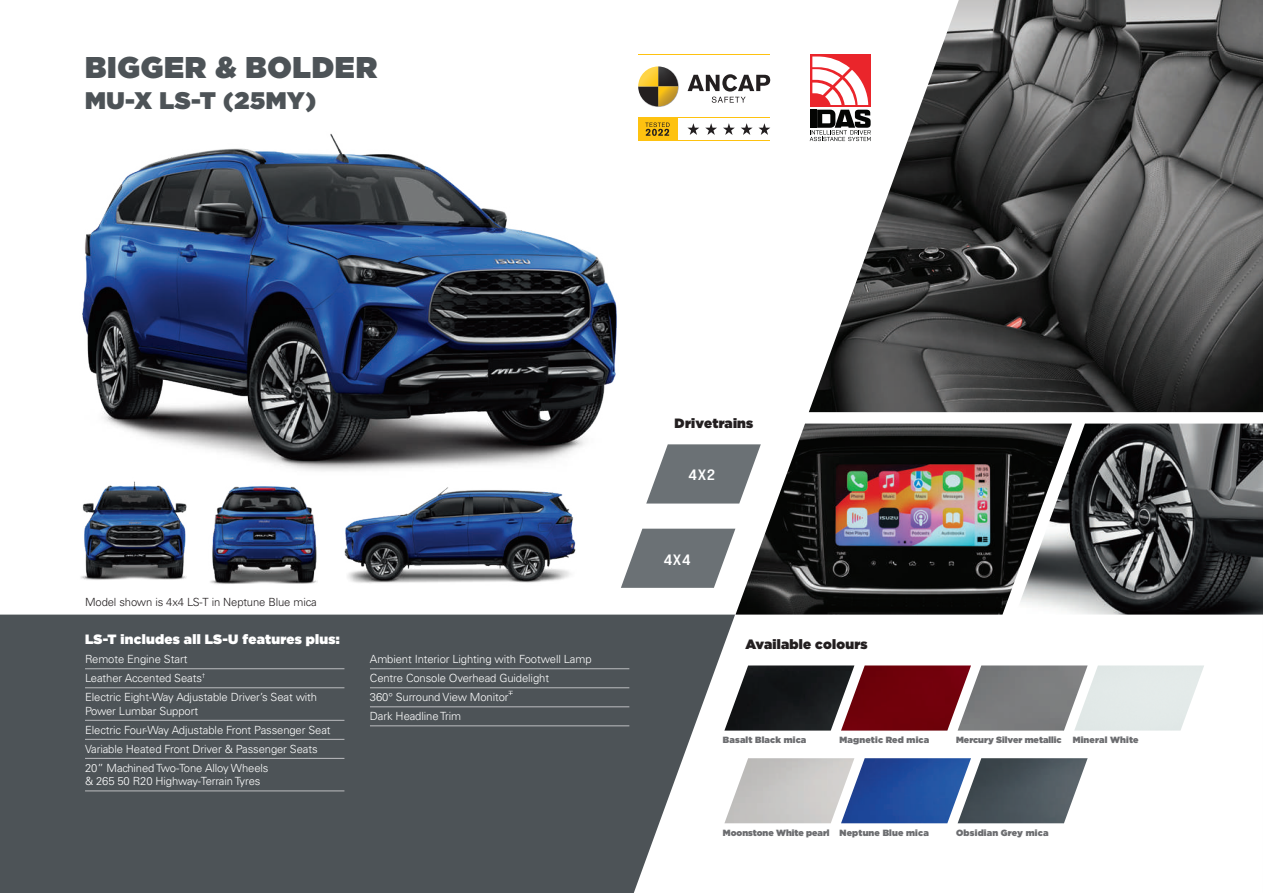
<style>
.page{position:relative;width:1263px;height:893px;background:#fff}
.page>*{position:absolute;margin:0;border:0;box-sizing:border-box;transform-origin:0 0}
.t1{font:900 30px "Gotham";letter-spacing:.025em;color:#4d5357}
.t2{font:900 24px "Gotham";letter-spacing:.025em;color:#4d5357}
.t3{font:15px "Bebas Neue Pro Exp Bd";letter-spacing:.045em;color:#fff;scale:1.1 1}
.t4{font:900 13.5px "Gotham";letter-spacing:.02em;color:#fff}
.t5{font:900 13.5px "Gotham";letter-spacing:.02em;color:#231f20}
.t6{font:300 11.25px/19px "Univers LT Std";letter-spacing:-.01em;color:#fff}
.t7{font:300 11.25px "Univers LT Std";letter-spacing:-.01em;color:#231f20}
.t8{font:900 9px "Gotham";letter-spacing:.02em;color:#6c6d70}
.t9{font:900 9px "Gotham";color:#6c6d70}
</style>
<div class="page">
<svg style="left:0;top:615px;width:735px;height:278px;background:#585e62"></svg>
<hr style="left:85px;top:668px;width:259px;height:1px;background:#bcbdc0">
<hr style="left:85px;top:687px;width:259px;height:1px;background:#bcbdc0">
<hr style="left:85px;top:720px;width:259px;height:1px;background:#bcbdc0">
<hr style="left:85px;top:739px;width:259px;height:1px;background:#bcbdc0">
<hr style="left:85px;top:758px;width:259px;height:1px;background:#bcbdc0">
<hr style="left:85px;top:791px;width:259px;height:1px;background:#bcbdc0">
<hr style="left:370px;top:668px;width:259px;height:1px;background:#bcbdc0">
<hr style="left:370px;top:687px;width:259px;height:1px;background:#bcbdc0">
<hr style="left:370px;top:707px;width:259px;height:1px;background:#bcbdc0">
<hr style="left:370px;top:726px;width:259px;height:1px;background:#bcbdc0">
<svg style="left:508px;top:691px;width:5px;height:4px"></svg>
<svg style="left:646px;top:444px;width:89px;height:60px;background:#7f8487"></svg>
<svg style="left:621px;top:529px;width:114px;height:59px"></svg>
<img style="left:809px;top:0;width:454px;height:412px">
<img style="left:82px;top:133px;width:535px;height:338px">
<img style="left:1072px;top:424px;width:191px;height:191px">
<img style="left:735px;top:424px;width:337px;height:191px">
<div style="left:810px;top:54px;width:61px;height:53px;background:#ea252b"></div>
<svg style="left:810px;top:57px;width:61px;height:84px"></svg>
<div style="left:638px;top:117px;width:39px;height:24px;background:#fec210"></div>
<hr style="left:638px;top:117px;width:132px;height:1px;background:#fec210">
<hr style="left:638px;top:141px;width:132px;height:1px;background:#fec210">
<hr style="left:638px;top:54px;width:132px;height:1px;background:#fec210">
<svg style="left:687px;top:123px;width:12px;height:12px"></svg>
<svg style="left:705px;top:123px;width:12px;height:12px"></svg>
<svg style="left:723px;top:123px;width:12px;height:12px"></svg>
<svg style="left:741px;top:123px;width:11px;height:12px"></svg>
<svg style="left:758px;top:123px;width:12px;height:12px"></svg>
<svg style="left:688px;top:74px;width:82px;height:29px"></svg>
<svg style="left:637px;top:66px;width:42px;height:41px"></svg>
<svg style="left:638px;top:66px;width:40px;height:40px"></svg>
<svg style="left:645px;top:122px;width:25px;height:14px"></svg>
<img style="left:724px;top:665px;width:117px;height:66px">
<img style="left:971px;top:665px;width:117px;height:66px">
<img style="left:841px;top:665px;width:130px;height:66px">
<img style="left:724px;top:758px;width:117px;height:65px">
<img style="left:971px;top:758px;width:117px;height:65px">
<img style="left:841px;top:758px;width:130px;height:65px">
<img style="left:81px;top:481px;width:106px;height:99px">
<img style="left:210px;top:486px;width:108px;height:98px">
<img style="left:344px;top:487px;width:232px;height:96px">
<h1 class="t1" style="left:85px;top:46px;width:294px">BIGGER &amp; BOLDER</h1>
<h2 class="t2" style="left:85px;top:83px;width:233px">MU-X LS-T (25MY)</h2>
<p class="t7" style="left:85px;top:595px;width:233px">Model shown is 4x4 LS-T in Neptune Blue mica</p>
<p class="t4" style="left:85px;top:630px;width:256px">LS-T includes all LS-U features plus:</p>
<p class="t6" style="left:85px;top:649px;width:234px">Remote Engine Start<br>Leather Accented Seats<sup>†<br></sup>Electric Eight-Way Adjustable Driver’s Seat with</p>
<p class="t6" style="left:85px;top:701px;width:247px">Power Lumbar Support<br>Electric Four-Way Adjustable Front Passenger Seat Variable Heated Front Driver &amp; Passenger Seats 20” Machined Two-Tone Alloy Wheels</p>
<p class="t6" style="left:85px;top:772px;width:177px">&amp; 265 50 R20 Highway-Terrain Tyres</p>
<p class="t6" style="left:370px;top:649px;width:223px">Ambient Interior Lighting with Footwell Lamp<br>Centre Console Overhead Guidelight<br>360° Surround View Monitor<br>Dark Headline Trim</p>
<p class="t5" style="left:675px;top:413px;width:80px">Drivetrains</p>
<h3 class="t3" style="left:689px;top:466px;width:25px">4X2</h3>
<h3 class="t3" style="left:664px;top:550px;width:26px">4X4</h3>
<p class="t5" style="left:745px;top:634px;width:124px">Available colours</p>
<p class="t8" style="left:723px;top:734px;width:85px">Basalt Black mica</p>
<p class="t8" style="left:839px;top:734px;width:91px">Magnetic Red mica</p>
<p class="t9" style="left:956px;top:734px;width:107px">Mercury Silver metallic</p>
<p class="t8" style="left:1073px;top:734px;width:67px">Mineral White</p>
<p class="t9" style="left:723px;top:826px;width:207px">Moonstone White pearl Neptune Blue mica</p>
<p class="t8" style="left:956px;top:826px;width:94px">Obsidian Grey mica</p>
</div>
